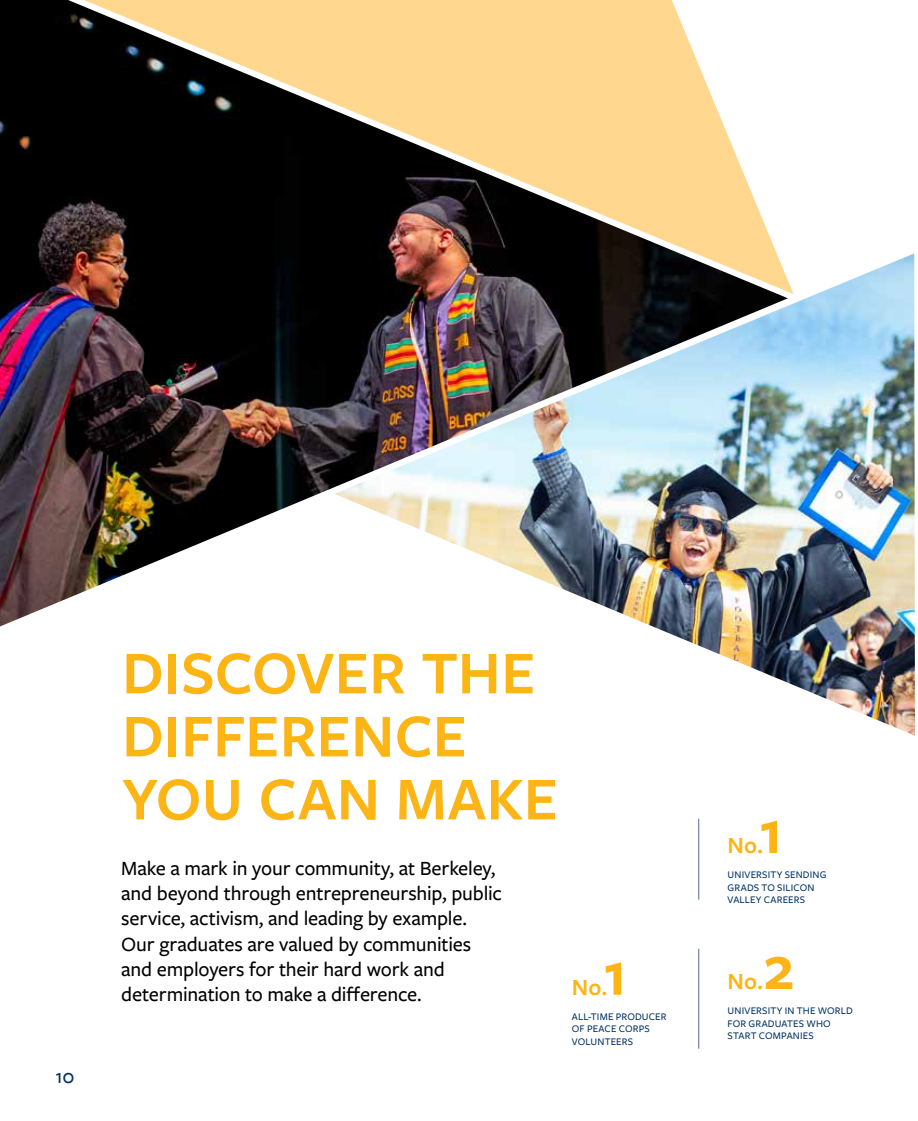
<style>
.page{position:relative;width:918px;height:1121px;background:#fff}
.page>*{position:absolute;margin:0;border:0;box-sizing:border-box;transform-origin:0 0}
.t1{font:600 66px "Freight Sans Pro";color:#fcb515}
.t2{font:600 63px/63px "Freight Sans Pro";letter-spacing:.005em;color:#fcb515}
.t3{font:600 24px "Freight Sans Pro";color:#fcb515}
.t4{font:500 21px/25.2px "Freight Sans Pro";letter-spacing:-.01em;color:#000}
.t5{font:500 21px "Freight Sans Pro";color:#003262}
.t6{font:500 10.5px/12.6px "Freight Sans Pro";letter-spacing:.015em;color:#003262}
</style>
<div class="page">
<img style="left:702px;top:253px;width:213px;height:483px">
<img style="left:0;top:0;width:811px;height:647px">
<hr style="left:698px;top:818px;width:1px;height:81px;background:#6b7b9f">
<hr style="left:698px;top:948px;width:1px;height:100px;background:#6b7b9f">
<p class="t5" style="left:55px;top:1062px;width:21px">10</p>
<h2 class="t2" style="left:122px;top:639px;width:437px">DISCOVER THE<br>DIFFERENCE<br>YOU CAN MAKE</h2>
<p class="t4" style="left:121px;top:854px;width:382px">Make a mark in your community, at Berkeley, and beyond through entrepreneurship, public service, activism, and leading by example.<br>Our graduates are valued by communities and employers for their hard work and determination to make a difference.</p>
<h1 class="t1" style="left:759px;top:786px;width:26px">1</h1>
<p class="t3" style="left:728px;top:829px;width:37px">No.</p>
<p class="t6" style="left:728px;top:868px;width:100px">UNIVERSITY SENDING<br>GRADS TO SILICON<br>VALLEY CAREERS</p>
<h1 class="t1" style="left:763px;top:922px;width:33px">2</h1>
<h1 class="t1" style="left:603px;top:928px;width:26px">1</h1>
<p class="t3" style="left:728px;top:964px;width:37px">No.</p>
<p class="t3" style="left:572px;top:970px;width:37px">No.</p>
<p class="t6" style="left:572px;top:1009px;width:96px">ALL-TIME PRODUCER<br>OF PEACE CORPS<br>VOLUNTEERS</p>
<p class="t6" style="left:728px;top:1004px;width:127px">UNIVERSITY IN THE WORLD<br>FOR GRADUATES WHO<br>START COMPANIES</p>
</div>
